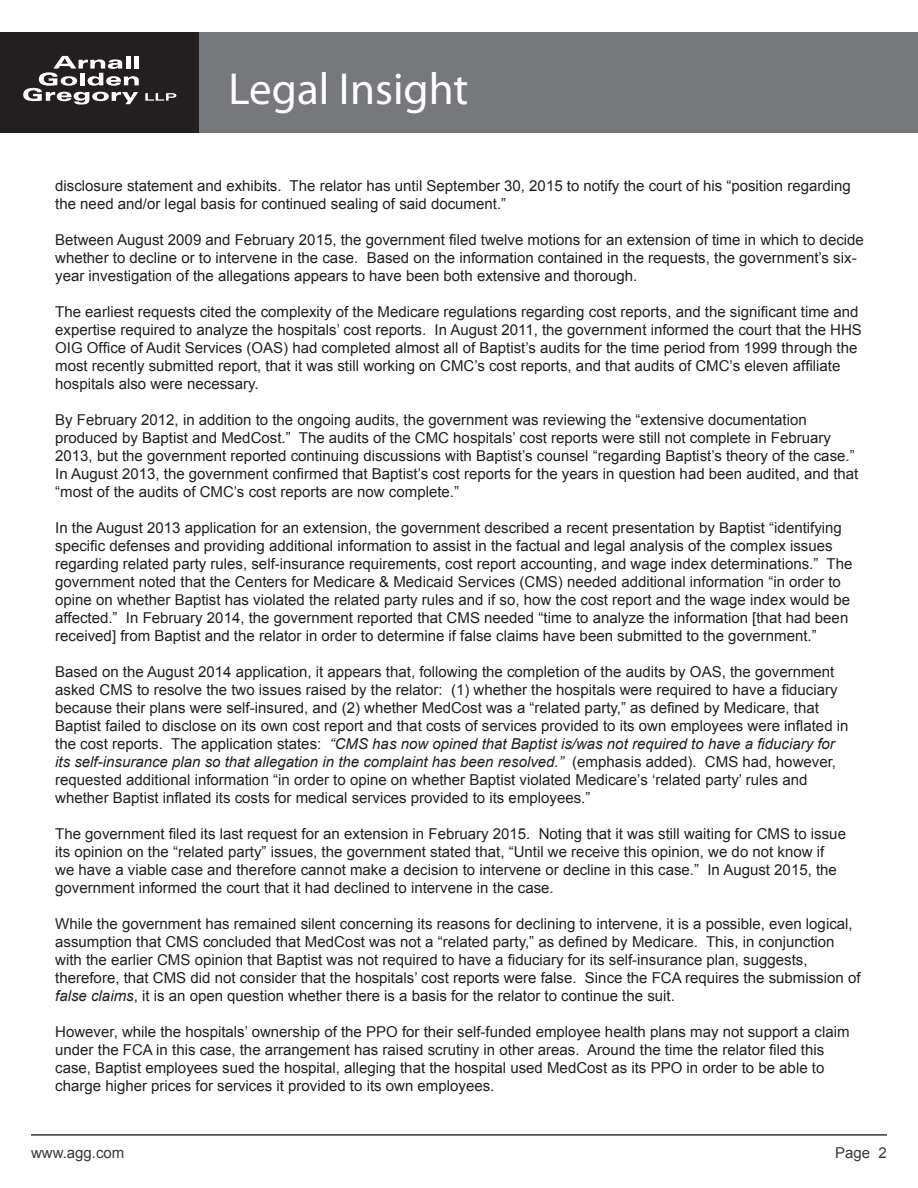
<style>
.page{position:relative;width:918px;height:1188px;background:#fff}
.page>*{position:absolute;margin:0;border:0;box-sizing:border-box;transform-origin:0 0}
.t1{font:45px "Myriad Pro";color:#fff}
.Regular_text{font:15px/18px "Arial";color:#231f20}
.t2{font:15px "Arial";color:#383839}
.s1{font-style:italic}
</style>
<div class="page">
<div style="left:0;top:32px;width:200px;height:101px;background:#231f20"></div>
<svg style="left:23px;top:56px;width:116px;height:49px"></svg>
<svg style="left:145px;top:93px;width:31px;height:8px"></svg>
<div style="left:200px;top:32px;width:718px;height:101px;background:#76787b"></div>
<hr style="left:31px;top:1134px;width:856px;height:2px;background:#383839">
<h1 class="t1" style="left:229px;top:61px;width:241px">Legal Insight</h1>
<p class="Regular_text" style="left:55px;top:177px;width:797px">disclosure statement and exhibits. The relator has until September 30, 2015 to notify the court of his “position regarding the need and/or legal basis for continued sealing of said document.”</p>
<p class="Regular_text" style="left:55px;top:231px;width:810px">Between August 2009 and February 2015, the government filed twelve motions for an extension of time in which to decide whether to decline or to intervene in the case. Based on the information contained in the requests, the government’s six&shy;year investigation of the allegations appears to have been both extensive and thorough.</p>
<p class="Regular_text" style="left:55px;top:303px;width:808px">The earliest requests cited the complexity of the Medicare regulations regarding cost reports, and the significant time and expertise required to analyze the hospitals’ cost reports. In August 2011, the government informed the court that the HHS OIG Office of Audit Services (OAS) had completed almost all of Baptist’s audits for the time period from 1999 through the most recently submitted report, that it was still working on CMC’s cost reports, and that audits of CMC’s eleven affiliate hospitals also were necessary.</p>
<p class="Regular_text" style="left:55px;top:411px;width:805px">By February 2012, in addition to the ongoing audits, the government was reviewing the “extensive documentation produced by Baptist and MedCost.” The audits of the CMC hospitals’ cost reports were still not complete in February 2013, but the government reported continuing discussions with Baptist’s counsel “regarding Baptist’s theory of the case.” In August 2013, the government confirmed that Baptist’s cost reports for the years in question had been audited, and that “most of the audits of CMC’s cost reports are now complete.”</p>
<p class="Regular_text" style="left:55px;top:519px;width:799px">In the August 2013 application for an extension, the government described a recent presentation by Baptist “identifying specific defenses and providing additional information to assist in the factual and legal analysis of the complex issues regarding related party rules, self-insurance requirements, cost report accounting, and wage index determinations.” The government noted that the Centers for Medicare &amp; Medicaid Services (CMS) needed additional information “in order to opine on whether Baptist has violated the related party rules and if so, how the cost report and the wage index would be affected.” In February 2014, the government reported that CMS needed “time to analyze the information [that had been received] from Baptist and the relator in order to determine if false claims have been submitted to the government.”</p>
<p class="Regular_text" style="left:55px;top:663px;width:795px">Based on the August 2014 application, it appears that, following the completion of the audits by OAS, the government asked CMS to resolve the two issues raised by the relator: (1) whether the hospitals were required to have a fiduciary because their plans were self-insured, and (2) whether MedCost was a “related party,” as defined by Medicare, that Baptist failed to disclose on its own cost report and that costs of services provided to its own employees were inflated in the cost reports. The application states: <span class="s1">“CMS has now opined that Baptist is/was not required to have a fiduciary for its self-insurance plan so that allegation in the complaint has been resolved.”</span> (emphasis added). CMS had, however, requested additional information “in order to opine on whether Baptist violated Medicare’s ‘related party’ rules and whether Baptist inflated its costs for medical services provided to its employees.”</p>
<p class="Regular_text" style="left:55px;top:825px;width:792px">The government filed its last request for an extension in February 2015. Noting that it was still waiting for CMS to issue its opinion on the “related party” issues, the government stated that, “Until we receive this opinion, we do not know if we have a viable case and therefore cannot make a decision to intervene or decline in this case.” In August 2015, the government informed the court that it had declined to intervene in the case.</p>
<p class="Regular_text" style="left:55px;top:915px;width:807px">While the government has remained silent concerning its reasons for declining to intervene, it is a possible, even logical, assumption that CMS concluded that MedCost was not a “related party,” as defined by Medicare. This, in conjunction with the earlier CMS opinion that Baptist was not required to have a fiduciary for its self-insurance plan, suggests, therefore, that CMS did not consider that the hospitals’ cost reports were false. Since the FCA requires the submission of <span class="s1">false claims</span>, it is an open question whether there is a basis for the relator to continue the suit.</p>
<p class="Regular_text" style="left:55px;top:1023px;width:796px">However, while the hospitals’ ownership of the PPO for their self-funded employee health plans may not support a claim under the FCA in this case, the arrangement has raised scrutiny in other areas. Around the time the relator filed this case, Baptist employees sued the hospital, alleging that the hospital used MedCost as its PPO in order to be able to charge higher prices for services it provided to its own employees.</p>
<p class="t2" style="left:31px;top:1142px;width:95px">www.agg.com</p>
<p class="t2" style="left:835px;top:1142px;width:53px">Page 2</p>
</div>
